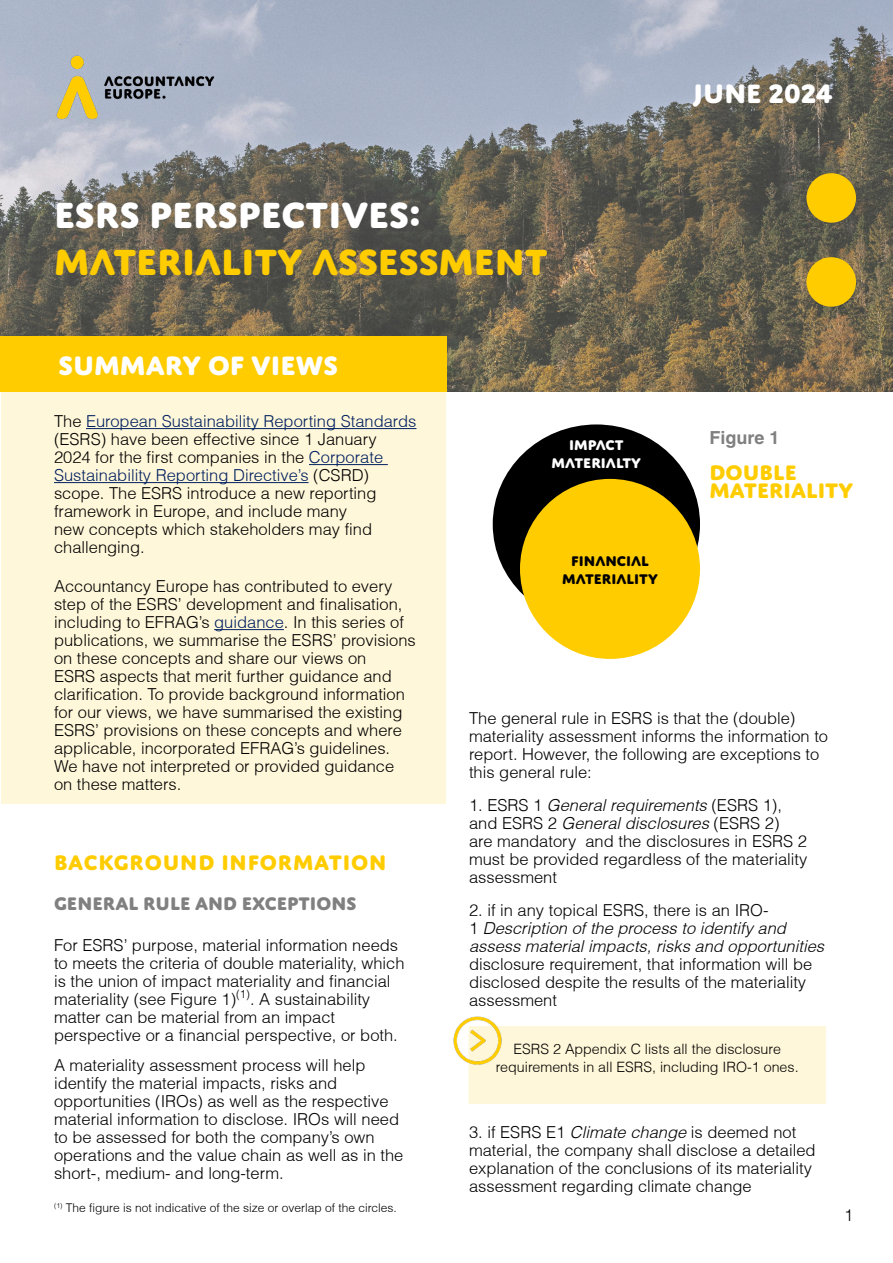
<style>
.page{position:relative;width:893px;height:1263px;background:#fff}
.page>*{position:absolute;margin:0;border:0;box-sizing:border-box;transform-origin:0 0}
.t1{font:39px "Domus Accountancy Europe";color:#fc0}
.t2{font:39px "Domus Accountancy Europe";color:#fff}
.t3{font:800 28.5px "Domus Titling";color:#fff}
.Text{font:800 22.5px "Domus Titling";letter-spacing:.035em;color:#fc0}
.Text-2{font:800 22.5px/18px "Domus Titling";letter-spacing:.015em;color:#fc0}
.heading_2{font:800 19.5px "Domus Titling";color:#808080}
.t4{font:700 18px "Helvetica";color:#808080}
.Text-3{font:300 16.5px/18px "Helvetica";color:#000}
.t5{font:15px/18px "Domus Accountancy Europe";color:#000;text-align:center}
.t6{font:15px/18px "Domus Accountancy Europe";color:#fff;text-align:center}
.t7{font:300 14.25px/18px "Helvetica";color:#000;text-align:center}
.Text-4{font:300 12px "Helvetica";color:#000}
.s1{color:#002060}
.s2{font-style:italic}
</style>
<div class="page">
<div style="left:1px;top:392px;width:445px;height:412px;background:#fff7d9"></div>
<img style="left:0;top:0;width:893px;height:391px">
<hr style="left:86px;top:428px;width:330px;height:1px;background:#002060">
<hr style="left:309px;top:464px;width:79px;height:1px;background:#002060">
<hr style="left:54px;top:482px;width:255px;height:1px;background:#002060">
<hr style="left:214px;top:629px;width:70px;height:1px;background:#002060">
<img style="left:11px;top:28px;width:249px;height:112px">
<div style="left:807px;top:174px;width:48px;height:48px;background:#fc0;border-radius:50%"></div>
<div style="left:806px;top:173px;width:50px;height:50px;border:2px solid #fc0;border-radius:50%"></div>
<div style="left:807px;top:258px;width:48px;height:48px;background:#fc0;border-radius:50%"></div>
<div style="left:806px;top:257px;width:50px;height:50px;border:2px solid #fc0;border-radius:50%"></div>
<div style="left:493px;top:424px;width:207px;height:200px;background:#000;border-radius:50%"></div>
<div style="left:520px;top:479px;width:180px;height:180px;background:#fc0;border-radius:50%"></div>
<div style="left:0;top:336px;width:446px;height:55px;background:#fc0"></div>
<div style="left:468px;top:1026px;width:358px;height:78px;background:#fff7d9"></div>
<img style="left:453px;top:1016px;width:49px;height:49px">
<p class="t2" style="left:54px;top:191px;width:368px">ESRS PERSPECTIVES:</p>
<p class="t1" style="left:54px;top:238px;width:495px">MATERIALITY ASSESSMENT</p>
<p class="t3" style="left:58px;top:347px;width:281px">SUMMARY OF VIEWS</p>
<p class="t3" style="left:693px;top:76px;width:141px">JUNE 2024</p>
<p class="Text-3" style="left:54px;top:412px;width:364px">The <span class="s1">European Sustainability Reporting Standards </span>(ESRS) have been effective since 1 January 2024 for the first companies in the <span class="s1">Corporate Sustainability Reporting Directive’s</span> (CSRD) scope. The ESRS introduce a new reporting framework in Europe, and include many<br>new concepts which stakeholders may find challenging.</p>
<p class="Text-3" style="left:54px;top:577px;width:363px">Accountancy Europe has contributed to every step of the ESRS’ development and finalisation, including to EFRAG’s <span class="s1">guidance</span>. In this series of publications, we summarise the ESRS’ provisions on these concepts and share our views on<br>ESRS aspects that merit further guidance and clarification. To provide background information for our views, we have summarised the existing ESRS’ provisions on these concepts and where applicable, incorporated EFRAG’s guidelines.<br>We have not interpreted or provided guidance on these matters.</p>
<p class="Text" style="left:54px;top:848px;width:334px">BACKGROUND INFORMATION</p>
<p class="heading_2" style="left:54px;top:892px;width:304px">GENERAL RULE AND EXCEPTIONS</p>
<p class="Text-3" style="left:54px;top:936px;width:352px">For ESRS’ purpose, material information needs to meets the criteria of double materiality, which is the union of impact materiality and financial materiality (see Figure 1)<sup>(1)</sup>. A sustainability matter can be material from an impact perspective or a financial perspective, or both.</p>
<p class="Text-3" style="left:54px;top:1056px;width:351px">A materiality assessment process will help identify the material impacts, risks and opportunities (IROs) as well as the respective material information to disclose. IROs will need to be assessed for both the company’s own operations and the value chain as well as in the short-, medium- and long-term.</p>
<p class="Text-4" style="left:54px;top:1200px;width:344px"><sup>(1)</sup> The figure is not indicative of the size or overlap of the circles.</p>
<p class="t6" style="left:552px;top:436px;width:91px">IMPACT<br>MATERIALTY</p>
<p class="t5" style="left:562px;top:552px;width:97px">FINANCIAL<br>MATERIALITY</p>
<p class="t4" style="left:710px;top:427px;width:72px">Figure 1</p>
<p class="Text-2" style="left:710px;top:463px;width:145px">DOUBLE<br>MATERIALITY</p>
<p class="Text-3" style="left:469px;top:709px;width:361px">The general rule in ESRS is that the (double) materiality assessment informs the information to report. However, the following are exceptions to this general rule:</p>
<p class="Text-3" style="left:469px;top:796px;width:340px">1. ESRS 1 <span class="s2">General requirements</span> (ESRS 1), and ESRS 2 <span class="s2">General disclosures</span> (ESRS 2)<br>are mandatory and the disclosures in ESRS 2 must be provided regardless of the materiality assessment</p>
<p class="Text-3" style="left:469px;top:901px;width:357px">2. if in any topical ESRS, there is an IRO-<br>1 <span class="s2">Description of the process to identify and assess material impacts, risks and opportunities </span>disclosure requirement, that information will be disclosed despite the results of the materiality assessment</p>
<p class="t7" style="left:496px;top:1040px;width:304px">ESRS 2 Appendix C lists all the disclosure requirements in all ESRS, including IRO-1 ones.</p>
<p class="Text-3" style="left:469px;top:1123px;width:348px">3. if ESRS E1 <span class="s2">Climate change</span> is deemed not material, the company shall disclose a detailed explanation of the conclusions of its materiality assessment regarding climate change</p>
<p class="Text-3" style="left:844px;top:1206px;width:11px">1</p>
</div>
